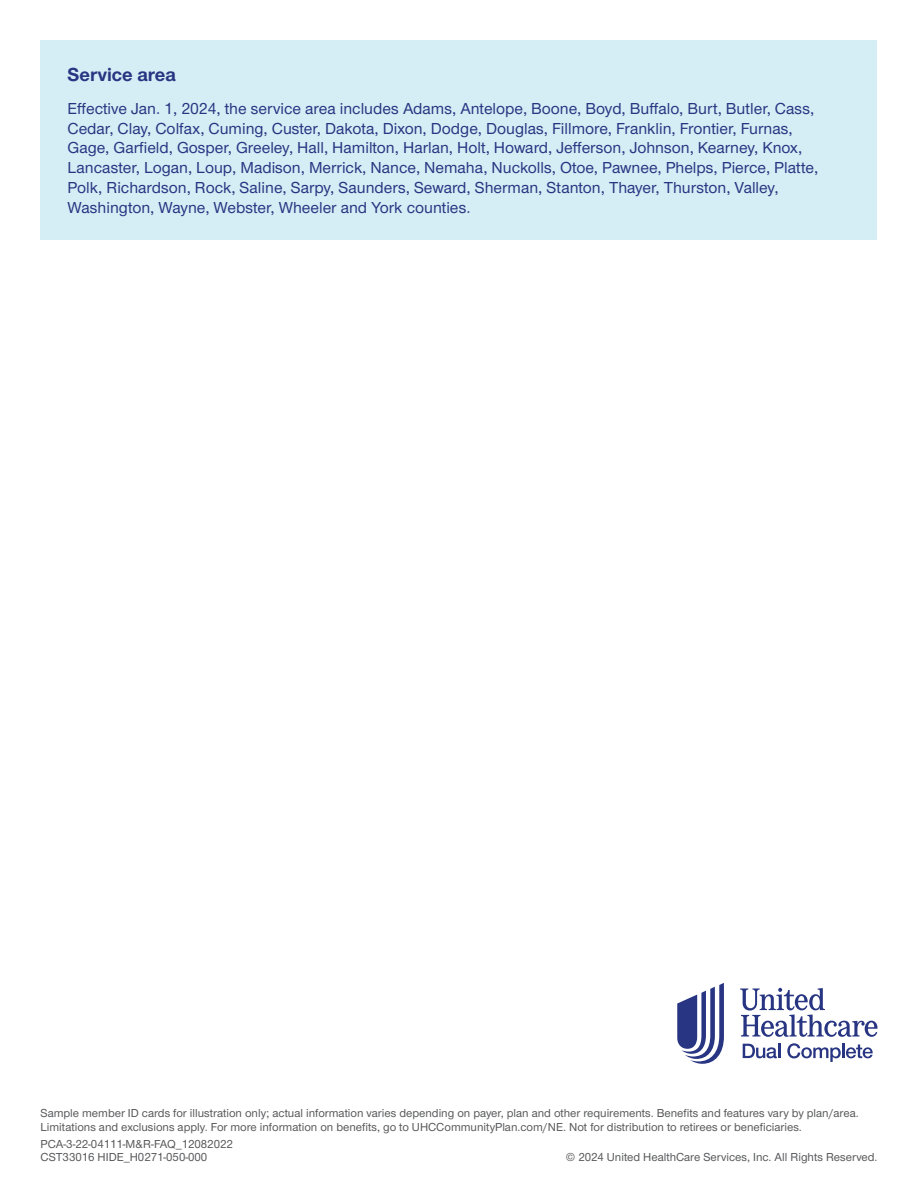
<style>
.page{position:relative;width:918px;height:1188px;background:#fff}
.page>*{position:absolute;margin:0;border:0;box-sizing:border-box;transform-origin:0 0}
.t1{font:700 19.5px "UHC Sans";color:#283582}
.t2{font:500 16.5px/19.8px "UHC Sans";color:#283582}
.t3{font:500 12px/13.5px "UHC Sans";color:#57585a}
</style>
<div class="page">
<svg style="left:677px;top:983px;width:47px;height:81px"></svg>
<svg style="left:740px;top:988px;width:137px;height:49px"></svg>
<svg style="left:743px;top:1044px;width:34px;height:14px"></svg>
<hr style="left:778px;top:1044px;width:3px;height:14px;background:#283582">
<svg style="left:787px;top:1043px;width:86px;height:19px"></svg>
<div style="left:40px;top:40px;width:838px;height:200px;background:#d5eef5"></div>
<p class="t1" style="left:68px;top:61px;width:110px">Service area</p>
<p class="t2" style="left:68px;top:98px;width:752px">Effective Jan. 1, 2024, the service area includes Adams, Antelope, Boone, Boyd, Buffalo, Burt, Butler, Cass, Cedar, Clay, Colfax, Cuming, Custer, Dakota, Dixon, Dodge, Douglas, Fillmore, Franklin, Frontier, Furnas, Gage, Garfield, Gosper, Greeley, Hall, Hamilton, Harlan, Holt, Howard, Jefferson, Johnson, Kearney, Knox, Lancaster, Logan, Loup, Madison, Merrick, Nance, Nemaha, Nuckolls, Otoe, Pawnee, Phelps, Pierce, Platte, Polk, Richardson, Rock, Saline, Sarpy, Saunders, Seward, Sherman, Stanton, Thayer, Thurston, Valley, Washington, Wayne, Webster, Wheeler and York counties.</p>
<p class="t3" style="left:40px;top:1106px;width:820px">Sample member ID cards for illustration only; actual information varies depending on payer, plan and other requirements. Benefits and features vary by plan/area.<br>Limitations and exclusions apply. For more information on benefits, go to UHCCommunityPlan.com/NE. Not for distribution to retirees or beneficiaries.</p>
<p class="t3" style="left:40px;top:1136px;width:194px">PCA-3-22-04111-M&amp;R-FAQ_12082022</p>
<p class="t3" style="left:40px;top:1150px;width:168px">CST33016 HIDE_H0271-050-000</p>
<p class="t3" style="left:566px;top:1150px;width:313px">© 2024 United HealthCare Services, Inc. All Rights Reserved.</p>
</div>
